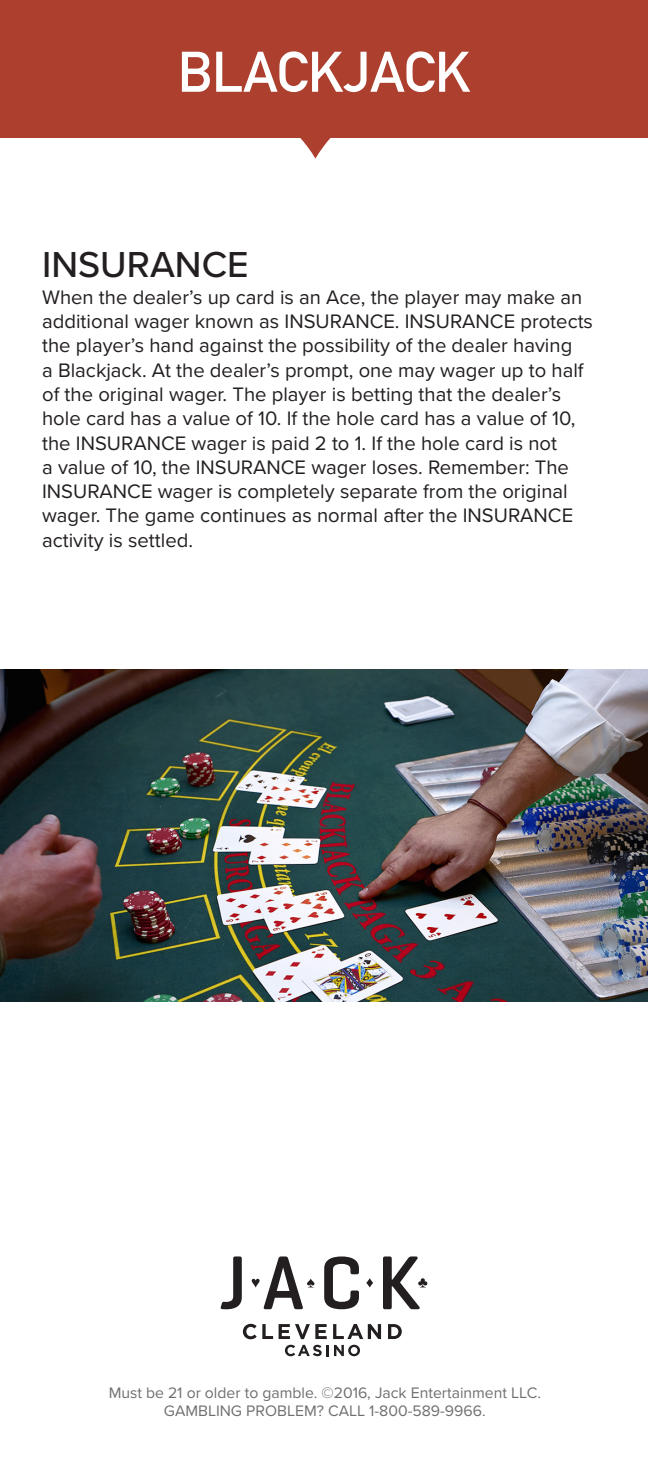
<style>
.page{position:relative;width:648px;height:1458px;background:#fff}
.page>*{position:absolute;margin:0;border:0;box-sizing:border-box;transform-origin:0 0}
.t1{font:700 56.25px "DIN Alternate";color:#fff}
.Subtitles{font:500 37.35px "Proxima Nova";color:#231f20}
.Copy{font:20.25px/24.3px "Proxima Nova";color:#231f20}
.t2{font:15.75px/17.6px "Proxima Nova";color:#231f20;text-align:center}
</style>
<div class="page">
<svg style="left:285px;top:1345px;width:75px;height:11px"></svg>
<svg style="left:243px;top:1324px;width:30px;height:15px"></svg>
<svg style="left:279px;top:1324px;width:48px;height:15px"></svg>
<svg style="left:333px;top:1324px;width:48px;height:15px"></svg>
<svg style="left:388px;top:1324px;width:14px;height:15px"></svg>
<svg style="left:366px;top:1278px;width:7px;height:10px"></svg>
<svg style="left:324px;top:1256px;width:35px;height:53px"></svg>
<svg style="left:383px;top:1256px;width:44px;height:53px"></svg>
<svg style="left:252px;top:1256px;width:62px;height:53px"></svg>
<svg style="left:221px;top:1256px;width:21px;height:53px"></svg>
<div style="left:0;top:0;width:648px;height:137px;background:#ad3f2e"></div>
<svg style="left:299px;top:137px;width:32px;height:22px"></svg>
<img style="left:0;top:669px;width:648px;height:332px">
<p class="t1" style="left:178px;top:29px;width:294px">BLACKJACK</p>
<p class="Subtitles" style="left:42px;top:243px;width:208px">INSURANCE</p>
<p class="Copy" style="left:42px;top:285px;width:552px">When the dealer’s up card is an Ace, the player may make an additional wager known as INSURANCE. INSURANCE protects the player’s hand against the possibility of the dealer having<br>a Blackjack. At the dealer’s prompt, one may wager up to half of the original wager. The player is betting that the dealer’s hole card has a value of 10. If the hole card has a value of 10, the INSURANCE wager is paid 2 to 1. If the hole card is not<br>a value of 10, the INSURANCE wager loses. Remember: The INSURANCE wager is completely separate from the original wager. The game continues as normal after the INSURANCE activity is settled.</p>
<p class="t2" style="left:109px;top:1385px;width:434px">Must be 21 or older to gamble. ©2016, Jack Entertainment LLC.<br>GAMBLING PROBLEM? CALL 1-800-589-9966.</p>
</div>
